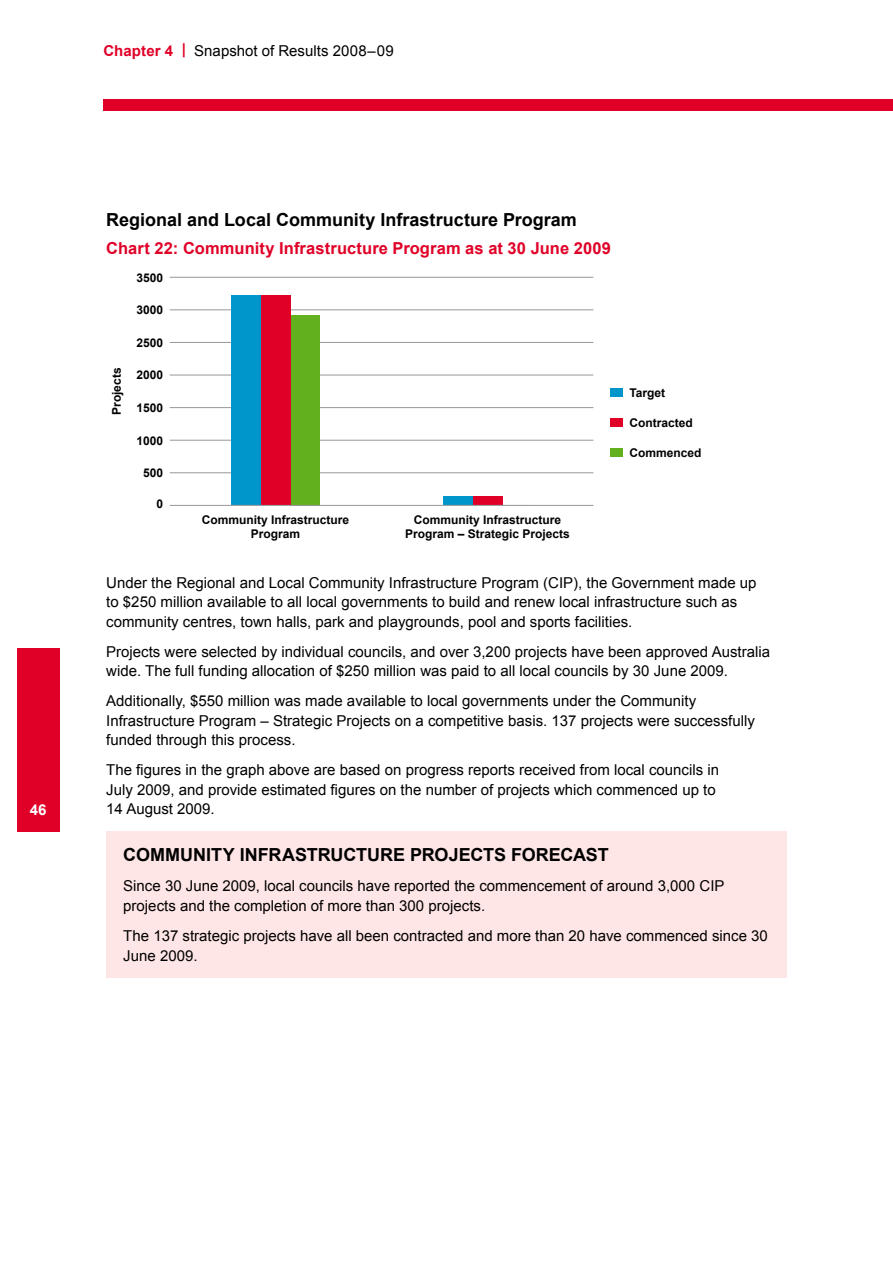
<style>
.page{position:relative;width:893px;height:1263px;background:#fff}
.page>*{position:absolute;margin:0;border:0;box-sizing:border-box;transform-origin:0 0}
.t1{font:700 18px "Arial";color:#000}
.t2{font:700 16.5px "Arial";letter-spacing:.005em;color:#e00027}
.t3{font:15px/19.5px "Arial";color:#000}
.t4{font:700 15px "Arial";color:#fff}
.t5{font:700 12px/14.4px "Arial";color:#000;text-align:center}
.s1{font-weight:700;color:#e00027}
</style>
<div class="page">
<div style="left:17px;top:648px;width:43px;height:184px;background:#e00027"></div>
<div style="left:103px;top:100px;width:790px;height:11px;background:#e00027"></div>
<div style="left:106px;top:831px;width:681px;height:146px;background:#ffe6e6"></div>
<hr style="left:170px;top:472px;width:423px;height:1px;background:#97979b">
<hr style="left:170px;top:440px;width:423px;height:1px;background:#97979b">
<hr style="left:170px;top:407px;width:423px;height:1px;background:#97979b">
<hr style="left:170px;top:375px;width:423px;height:1px;background:#97979b">
<hr style="left:170px;top:342px;width:423px;height:1px;background:#97979b">
<hr style="left:170px;top:309px;width:423px;height:1px;background:#97979b">
<hr style="left:170px;top:277px;width:423px;height:1px;background:#97979b">
<div style="left:291px;top:315px;width:29px;height:190px;background:#63b01f"></div>
<div style="left:261px;top:295px;width:30px;height:210px;background:#e00027"></div>
<div style="left:473px;top:496px;width:29px;height:9px;background:#e00027"></div>
<div style="left:231px;top:295px;width:30px;height:210px;background:#0096cc"></div>
<div style="left:443px;top:496px;width:30px;height:9px;background:#0096cc"></div>
<div style="left:610px;top:418px;width:13px;height:9px;background:#e00027"></div>
<div style="left:610px;top:388px;width:13px;height:9px;background:#0096cc"></div>
<div style="left:610px;top:448px;width:13px;height:9px;background:#63b01f"></div>
<hr style="left:170px;top:505px;width:423px;height:1px;background:#97979b">
<p class="t3" style="left:103px;top:41px;width:292px"><span class="s1">Chapter 4 |</span> Snapshot of Results 2008–09</p>
<p class="t4" style="left:30px;top:800px;width:18px">46</p>
<p class="t1" style="left:106px;top:208px;width:472px">Regional and Local Community Infrastructure Program</p>
<p class="t2" style="left:106px;top:237px;width:506px">Chart 22: Community Infrastructure Program as at 30 June 2009</p>
<p class="t5" style="left:136px;top:271px;width:28px">3500</p>
<p class="t5" style="left:136px;top:303px;width:28px">3000</p>
<p class="t5" style="left:110px;top:415px;width:49px;rotate:-90deg">Projects</p>
<p class="t5" style="left:136px;top:336px;width:28px">2500</p>
<p class="t5" style="left:136px;top:368px;width:28px">2000</p>
<p class="t5" style="left:136px;top:401px;width:28px">1500</p>
<p class="t5" style="left:136px;top:434px;width:28px">1000</p>
<p class="t5" style="left:143px;top:466px;width:22px">500</p>
<p class="t5" style="left:156px;top:497px;width:8px">0</p>
<p class="t5" style="left:202px;top:513px;width:149px">Community Infrastructure<br>Program</p>
<p class="t5" style="left:405px;top:513px;width:166px">Community Infrastructure<br>Program – Strategic Projects</p>
<p class="t5" style="left:629px;top:386px;width:37px">Target</p>
<p class="t5" style="left:630px;top:416px;width:65px">Contracted</p>
<p class="t5" style="left:629px;top:446px;width:74px">Commenced</p>
<p class="t3" style="left:106px;top:573px;width:652px">Under the Regional and Local Community Infrastructure Program (CIP), the Government made up to $250 million available to all local governments to build and renew local infrastructure such as community centres, town halls, park and playgrounds, pool and sports facilities.</p>
<p class="t3" style="left:106px;top:642px;width:665px">Projects were selected by individual councils, and over 3,200 projects have been approved Australia wide. The full funding allocation of $250 million was paid to all local councils by 30 June 2009.</p>
<p class="t3" style="left:106px;top:691px;width:650px">Additionally, $550 million was made available to local governments under the Community<br>Infrastructure Program – Strategic Projects on a competitive basis. 137 projects were successfully funded through this process.</p>
<p class="t3" style="left:106px;top:761px;width:614px">The figures in the graph above are based on progress reports received from local councils in<br>July 2009, and provide estimated figures on the number of projects which commenced up to<br>14 August 2009.</p>
<p class="t1" style="left:123px;top:843px;width:487px">COMMUNITY INFRASTRUCTURE PROJECTS FORECAST</p>
<p class="t3" style="left:123px;top:876px;width:603px">Since 30 June 2009, local councils have reported the commencement of around 3,000 CIP projects and the completion of more than 300 projects.</p>
<p class="t3" style="left:123px;top:926px;width:646px">The 137 strategic projects have all been contracted and more than 20 have commenced since 30<br>June 2009.</p>
</div>
